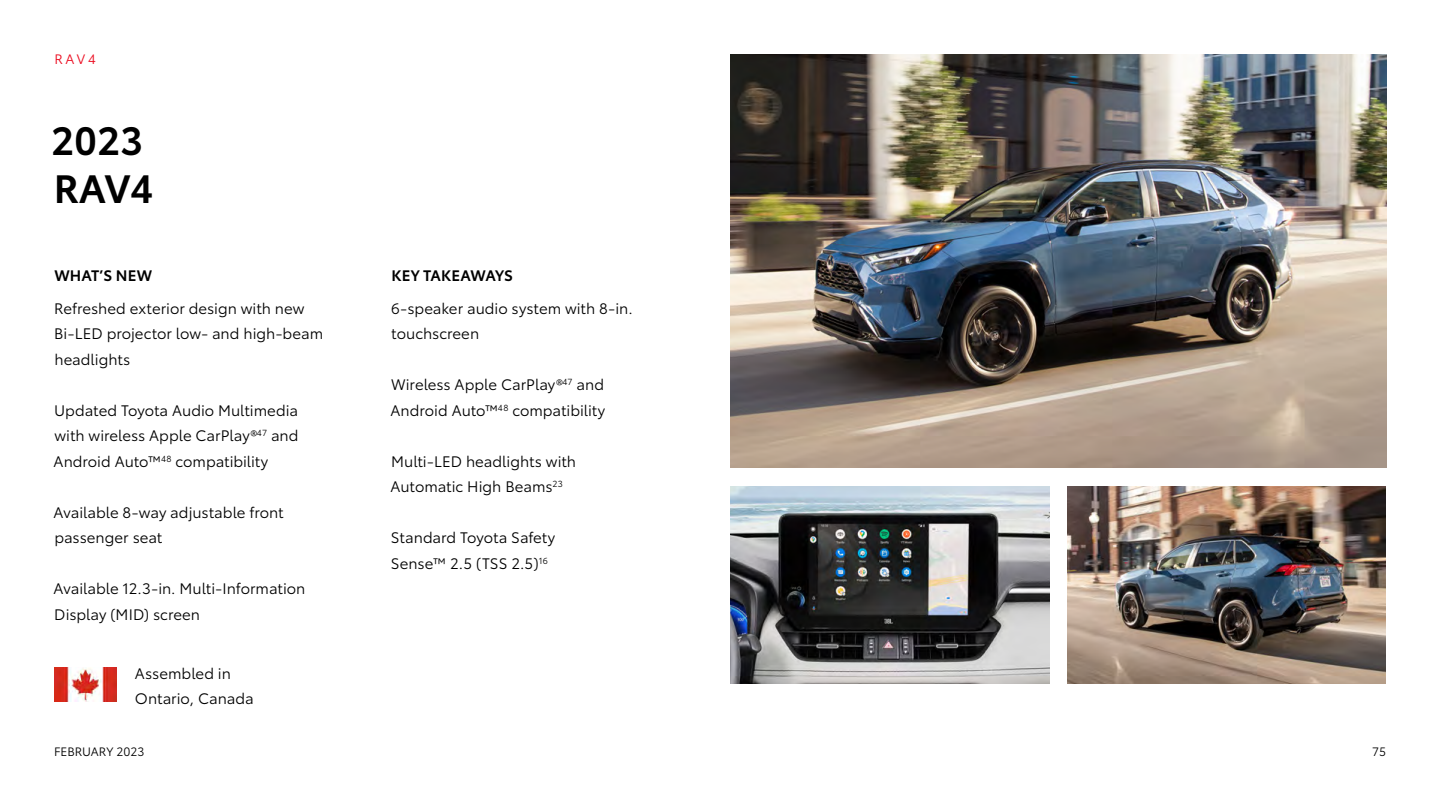
<style>
.page{position:relative;width:1440px;height:810px;background:#fff}
.page>*{position:absolute;margin:0;border:0;box-sizing:border-box;transform-origin:0 0}
.t1{font:600 39px/48px "Toyota Type";color:#000}
.t2{font:15px/25.5px "Toyota Type";color:#000}
.t3{font:600 15px "Toyota Type";letter-spacing:.005em;color:#000}
.t4{font:13.5px "Toyota Type";color:#eb0a1e}
.t5{font:12px "Toyota Type";color:#000}
</style>
<div class="page">
<img style="left:730px;top:54px;width:656px;height:414px">
<img style="left:1067px;top:486px;width:319px;height:198px">
<img style="left:730px;top:486px;width:319px;height:198px">
<img style="left:54px;top:667px;width:63px;height:35px">
<p class="t4" style="left:54px;top:49px;width:43px">RAV4</p>
<h1 class="t1" style="left:51px;top:114px;width:104px">2023<br>RAV4</h1>
<p class="t3" style="left:54px;top:264px;width:99px">WHAT’S NEW</p>
<p class="t2" style="left:54px;top:294px;width:270px">Refreshed exterior design with new<br>Bi-LED projector low- and high-beam headlights</p>
<p class="t2" style="left:54px;top:396px;width:247px;text-align:justify">Updated Toyota Audio Multimedia with wireless Apple CarPlay®<sup>47</sup> and Android Auto™<sup>48</sup> compatibility</p>
<p class="t2" style="left:54px;top:498px;width:231px">Available 8-way adjustable front passenger seat</p>
<p class="t2" style="left:54px;top:575px;width:253px">Available 12.3-in. Multi-Information<br>Display (MID) screen</p>
<p class="t2" style="left:135px;top:660px;width:120px">Assembled in<br>Ontario, Canada</p>
<p class="t3" style="left:391px;top:264px;width:123px">KEY TAKEAWAYS</p>
<p class="t2" style="left:391px;top:294px;width:243px">6-speaker audio system with 8-in. touchscreen</p>
<p class="t2" style="left:390px;top:371px;width:216px">Wireless Apple CarPlay®<sup>47</sup> and<br>Android Auto™<sup>48</sup> compatibility</p>
<p class="t2" style="left:390px;top:447px;width:187px">Multi-LED headlights with<br>Automatic High Beams<sup>23</sup></p>
<p class="t2" style="left:391px;top:524px;width:166px">Standard Toyota Safety<br>Sense™ 2.5 (TSS 2.5)<sup>16</sup></p>
<p class="t5" style="left:54px;top:743px;width:92px">FEBRUARY 2023</p>
<p class="t5" style="left:1372px;top:743px;width:15px">75</p>
</div>
